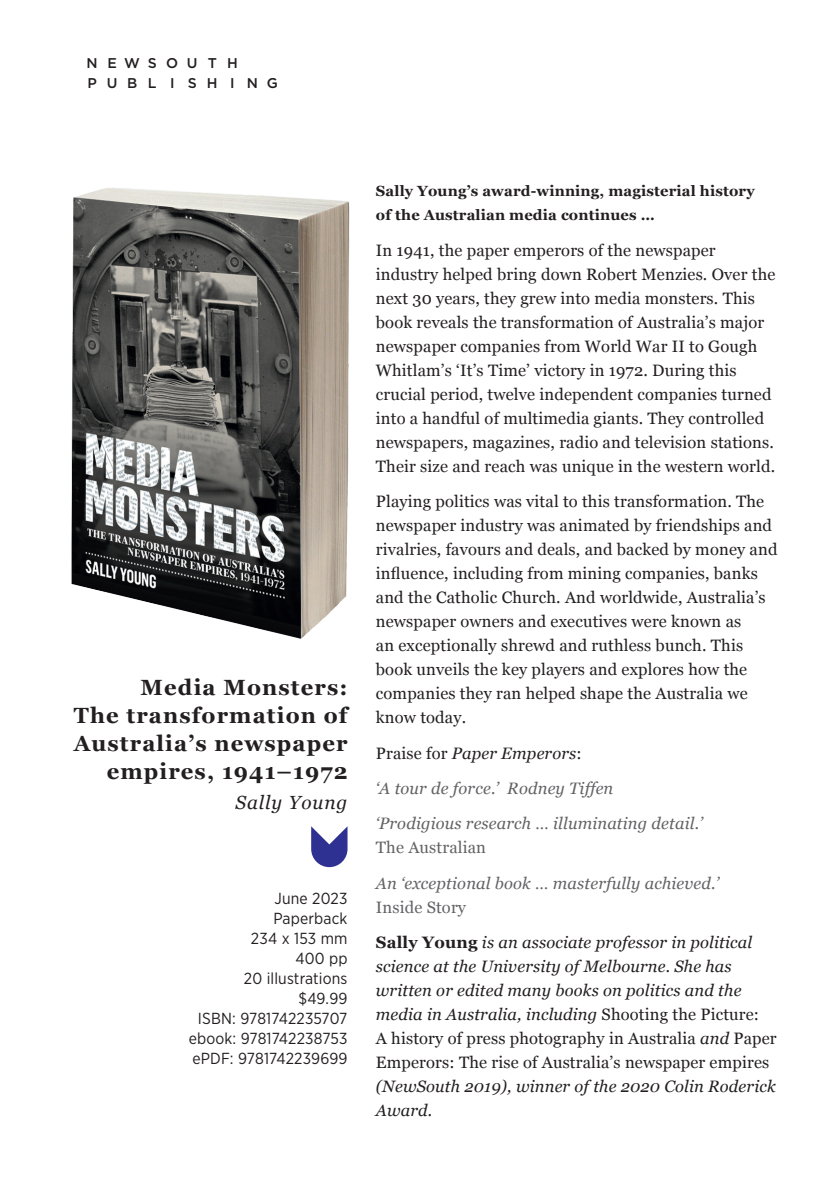
<style>
.page{position:relative;width:840px;height:1191px;background:#fff}
.page>*{position:absolute;margin:0;border:0;box-sizing:border-box;transform-origin:0 0}
.t1{font:700 22px/28px "Georgia";letter-spacing:.05em;color:#231f20;text-align:right}
.t2{font:italic 19px "Georgia";letter-spacing:.05em;color:#231f20}
.t3{font:16.4px/24px "Georgia";letter-spacing:.01em;color:#231f20}
.t4{font:italic 16.4px/24px "Georgia";letter-spacing:.01em;color:#231f20}
.t5{font:italic 16.4px/35.4px "Georgia";letter-spacing:.01em;color:#636366}
.t6{font:16.4px "Georgia";letter-spacing:.01em;color:#636366}
.t7{font:16px/20px "Gotham Narrow";letter-spacing:.01em;color:#231f20;text-align:right}
.t8{font:700 14.6px/24px "Georgia";letter-spacing:.01em;color:#231f20}
.t9{font:500 14.2px/20px "Gotham";color:#231f20}
.s1{font-style:normal;color:#231f20}
.s2{color:#231f20}
.s3{font-style:normal;color:#636366}
.s4{font-weight:700;font-style:normal}
.s5{font-style:normal}
</style>
<div class="page">
<svg style="left:311px;top:826px;width:36px;height:41px"></svg>
<img style="left:71px;top:188px;width:279px;height:451px">
<p class="t9" style="left:86px;top:52px;width:193px">N E W S O U T H<br>P U B L I S H I N G</p>
<h1 class="t1" style="left:74px;top:672px;width:275px">Media Monsters:<br>The transformation of<br>Australia’s newspaper empires, 1941–1972</h1>
<p class="t2" style="left:235px;top:788px;width:113px">Sally Young</p>
<p class="t7" style="left:188px;top:888px;width:160px">June 2023<br>Paperback<br>234 x 153 mm<br>400 pp<br>20 illustrations<br>$49.99<br>ISBN: 9781742235707 ebook: 9781742238753 ePDF: 9781742239699</p>
<p class="t8" style="left:375px;top:178px;width:380px">Sally Young’s award-winning, magisterial history of the Australian media continues …</p>
<p class="t3" style="left:375px;top:237px;width:401px">In 1941, the paper emperors of the newspaper industry helped bring down Robert Menzies. Over the next 30 years, they grew into media monsters. This book reveals the transformation of Australia’s major newspaper companies from World War II to Gough Whitlam’s ‘It’s Time’ victory in 1972. During this crucial period, twelve independent companies turned into a handful of multimedia giants. They controlled newspapers, magazines, radio and television stations.<br>Their size and reach was unique in the western world.</p>
<p class="t3" style="left:375px;top:489px;width:403px">Playing politics was vital to this transformation. The newspaper industry was animated by friendships and rivalries, favours and deals, and backed by money and influence, including from mining companies, banks and the Catholic Church. And worldwide, Australia’s newspaper owners and executives were known as<br>an exceptionally shrewd and ruthless bunch. This book unveils the key players and explores how the companies they ran helped shape the Australia we know today.</p>
<p class="t5" style="left:375px;top:734px;width:328px"><span class="s1">Praise for</span> <span class="s2">Paper Emperors</span><span class="s1">:<br></span>‘A tour de force.’ Rodney Tiffen ‘Prodigious research … illuminating detail.’</p>
<p class="t6" style="left:375px;top:836px;width:111px">The Australian</p>
<p class="t5" style="left:375px;top:864px;width:344px">An ‘exceptional book … masterfully achieved.’</p>
<p class="t4" style="left:375px;top:888px;width:377px;line-height:35.4px"><span class="s3">Inside Story<br></span><span class="s4">Sally Young</span> is an associate professor in political</p>
<p class="t4" style="left:375px;top:954px;width:402px">science at the University of Melbourne. She has written or edited many books on politics and the media in Australia, including <span class="s5">Shooting the Picture:<br>A history of press photography in Australia</span> and <span class="s5">Paper Emperors: The rise of Australia’s newspaper empires</span></p>
<p class="t4" style="left:375px;top:1074px;width:401px">(NewSouth 2019), winner of the 2020 Colin Roderick<br>Award.</p>
</div>
